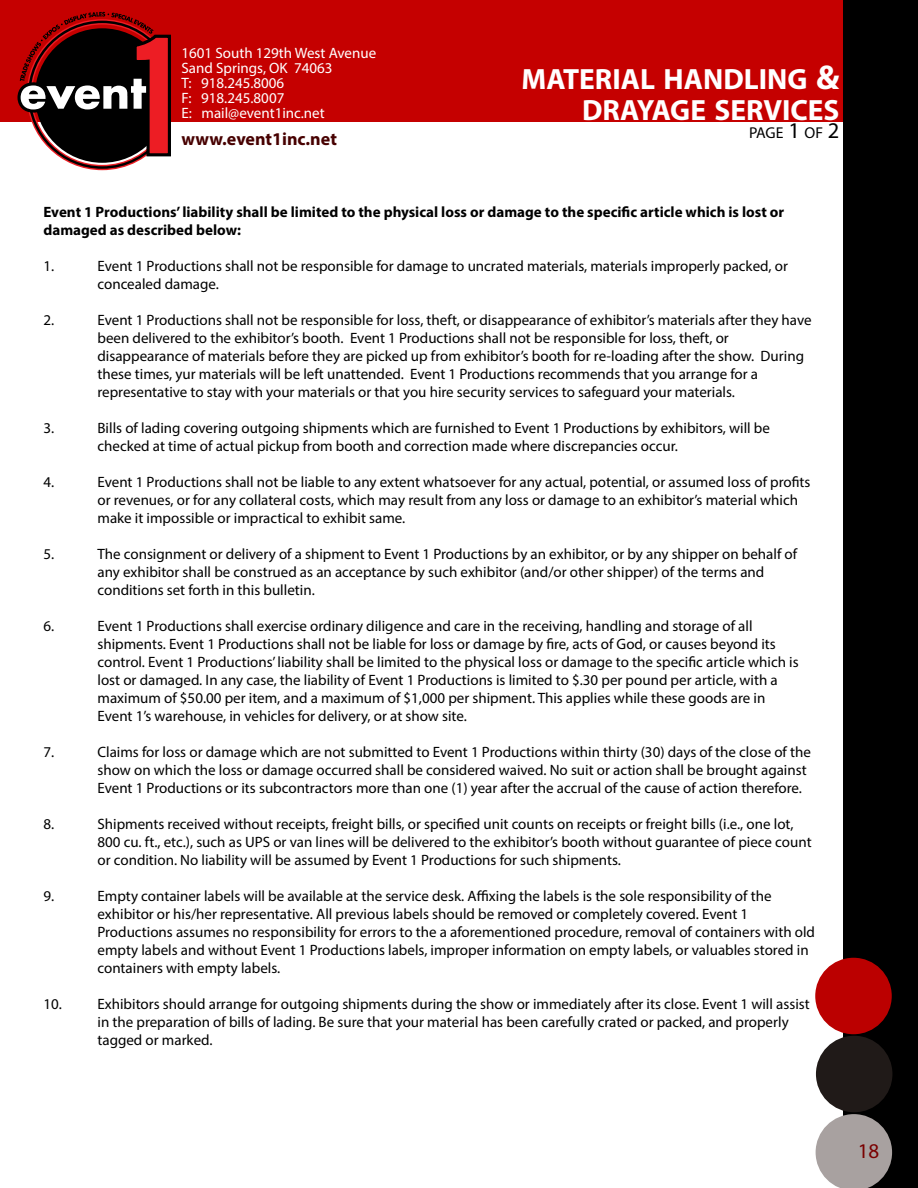
<style>
.page{position:relative;width:918px;height:1188px;background:#fff}
.page>*{position:absolute;margin:0;border:0;box-sizing:border-box;transform-origin:0 0}
.t1{font:700 29.4px/31.5px "Myriad Pro";color:#fff;text-align:right}
.t2{font:21px "Myriad Pro";color:#7a0000}
.t3{font:700 18px "Myriad Pro";color:#470000}
.t4{font:15.75px "Myriad Pro";letter-spacing:-.01em;color:#000}
.t5{font:15px/18px "Myriad Pro";color:#000}
.t6{font:700 15px/18px "Myriad Pro";color:#000}
.t7{font:15px/15px "Myriad Pro";color:#fff}
.s1{font-size:34.5px}
.s2{font-size:22.5px}
</style>
<div class="page">
<div style="left:1px;top:1px;width:882px;height:121px;background:#c50000"></div>
<div style="left:844px;top:1px;width:73px;height:1186px;background:#000"></div>
<div style="left:843px;top:0;width:75px;height:1188px;border:2px solid #000"></div>
<div style="left:815px;top:958px;width:77px;height:76px;background:#b00;border-radius:50%"></div>
<div style="left:816px;top:1036px;width:76px;height:76px;background:#201a18;border-radius:50%"></div>
<svg style="left:816px;top:1114px;width:76px;height:74px"></svg>
<svg style="left:17px;top:12px;width:154px;height:158px"></svg>
<p class="t7" style="left:181px;top:45px;width:196px">1601 South 129th West Avenue<br>Sand Springs, OK 74063<br>T: 918.245.8006<br>F: 918.245.8007<br>E: mail@event1inc.net</p>
<p class="t3" style="left:181px;top:127px;width:157px">www.event1inc.net</p>
<h1 class="t1" style="left:522px;top:62px;width:319px">MATERIAL HANDLING <span class="s1">&amp;<br></span>DRAYAGE SERVICES</h1>
<p class="t4" style="left:749px;top:123px;width:92px">PAGE <span class="s2">1</span> OF <span class="s2">2</span></p>
<p class="t6" style="left:44px;top:202px;width:742px">Event 1 Productions’ liability shall be limited to the physical loss or damage to the specific article which is lost or damaged as described below:</p>
<p class="t5" style="left:44px;top:256px;width:12px">1.</p>
<p class="t5" style="left:97px;top:256px;width:692px">Event 1 Productions shall not be responsible for damage to uncrated materials, materials improperly packed, or concealed damage.</p>
<p class="t5" style="left:43px;top:310px;width:12px">2.</p>
<p class="t5" style="left:97px;top:310px;width:716px">Event 1 Productions shall not be responsible for loss, theft, or disappearance of exhibitor’s materials after they have been delivered to the exhibitor’s booth. Event 1 Productions shall not be responsible for loss, theft, or disappearance of materials before they are picked up from exhibitor’s booth for re-loading after the show. During these times, yur materials will be left unattended. Event 1 Productions recommends that you arrange for a representative to stay with your materials or that you hire security services to safeguard your materials.</p>
<p class="t5" style="left:43px;top:418px;width:12px">3.</p>
<p class="t5" style="left:97px;top:418px;width:674px">Bills of lading covering outgoing shipments which are furnished to Event 1 Productions by exhibitors, will be checked at time of actual pickup from booth and correction made where discrepancies occur.</p>
<p class="t5" style="left:43px;top:472px;width:12px">4.</p>
<p class="t5" style="left:97px;top:472px;width:715px">Event 1 Productions shall not be liable to any extent whatsoever for any actual, potential, or assumed loss of profits or revenues, or for any collateral costs, which may result from any loss or damage to an exhibitor’s material which make it impossible or impractical to exhibit same.</p>
<p class="t5" style="left:43px;top:544px;width:12px">5.</p>
<p class="t5" style="left:97px;top:544px;width:701px">The consignment or delivery of a shipment to Event 1 Productions by an exhibitor, or by any shipper on behalf of any exhibitor shall be construed as an acceptance by such exhibitor (and/or other shipper) of the terms and conditions set forth in this bulletin.</p>
<p class="t5" style="left:43px;top:616px;width:12px">6.</p>
<p class="t5" style="left:97px;top:616px;width:703px">Event 1 Productions shall exercise ordinary diligence and care in the receiving, handling and storage of all shipments. Event 1 Productions shall not be liable for loss or damage by fire, acts of God, or causes beyond its control. Event 1 Productions’ liability shall be limited to the physical loss or damage to the specific article which is lost or damaged. In any case, the liability of Event 1 Productions is limited to $.30 per pound per article, with a maximum of $50.00 per item, and a maximum of $1,000 per shipment. This applies while these goods are in Event 1’s warehouse, in vehicles for delivery, or at show site.</p>
<p class="t5" style="left:43px;top:742px;width:12px">7.</p>
<p class="t5" style="left:97px;top:742px;width:715px">Claims for loss or damage which are not submitted to Event 1 Productions within thirty (30) days of the close of the show on which the loss or damage occurred shall be considered waived. No suit or action shall be brought against<br>Event 1 Productions or its subcontractors more than one (1) year after the accrual of the cause of action therefore.</p>
<p class="t5" style="left:43px;top:814px;width:12px">8.</p>
<p class="t5" style="left:97px;top:814px;width:716px">Shipments received without receipts, freight bills, or specified unit counts on receipts or freight bills (i.e., one lot,<br>800 cu. ft., etc.), such as UPS or van lines will be delivered to the exhibitor’s booth without guarantee of piece count or condition. No liability will be assumed by Event 1 Productions for such shipments.</p>
<p class="t5" style="left:43px;top:886px;width:12px">9.</p>
<p class="t5" style="left:97px;top:886px;width:719px">Empty container labels will be available at the service desk. Affixing the labels is the sole responsibility of the exhibitor or his/her representative. All previous labels should be removed or completely covered. Event 1<br>Productions assumes no responsibility for errors to the a aforementioned procedure, removal of containers with old empty labels and without Event 1 Productions labels, improper information on empty labels, or valuables stored in containers with empty labels.</p>
<p class="t5" style="left:97px;top:994px;width:714px;text-indent:-54px">10. Exhibitors should arrange for outgoing shipments during the show or immediately after its close. Event 1 will assist in the preparation of bills of lading. Be sure that your material has been carefully crated or packed, and properly tagged or marked.</p>
<h2 class="t2" style="left:858px;top:1138px;width:23px">18</h2>
</div>
